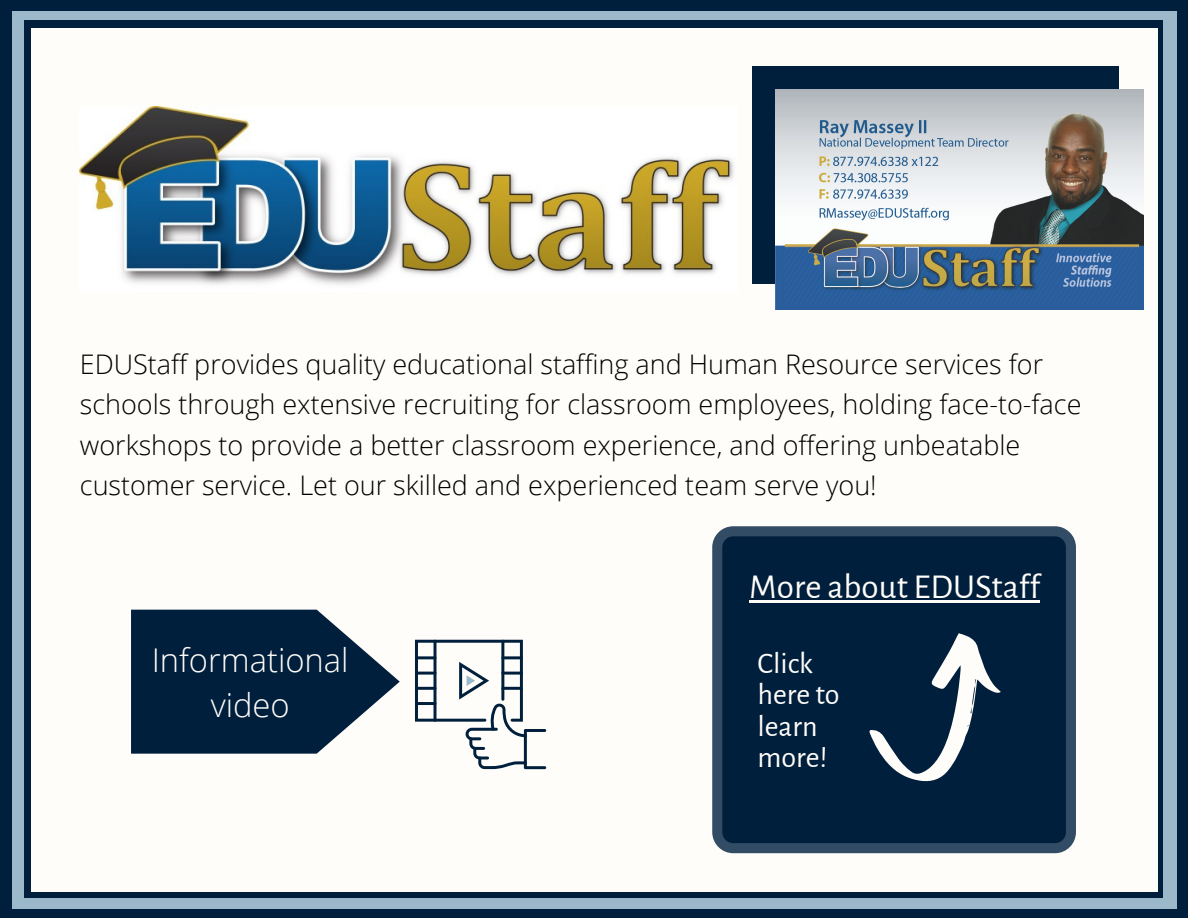
<style>
.page{position:relative;width:1188px;height:918px;background:#001f3d}
.page>*{position:absolute;margin:0;border:0;box-sizing:border-box;transform-origin:0 0}
.t1{font:35.1px "Alegreya Sans";color:#fffdf9}
.t2{font:300 32.7px/45px "Open Sans";color:#fffdf9;text-align:center}
.t3{font:30px/31.3px "Alegreya Sans";color:#fffdf9}
.t4{font:300 27px/40.5px "Open Sans";color:#000}
</style>
<div class="page">
<div style="left:13px;top:11px;width:1164px;height:897px;background:#9cb9cc"></div>
<div style="left:24px;top:20px;width:1139px;height:878px;background:#001f3d"></div>
<div style="left:31px;top:28px;width:1127px;height:864px;background:#fffdf9"></div>
<div style="left:752px;top:66px;width:367px;height:217px;background:#001f3d"></div>
<svg style="left:712px;top:526px;width:364px;height:327px;background:#092744"></svg>
<svg style="left:859px;top:616px;width:155px;height:181px;background:#264059"></svg>
<svg style="left:415px;top:640px;width:131px;height:129px"></svg>
<svg style="left:131px;top:610px;width:269px;height:144px"></svg>
<img style="left:775px;top:89px;width:368px;height:221px">
<img style="left:80px;top:106px;width:654px;height:179px">
<hr style="left:749px;top:601px;width:291px;height:2px;background:#fffdf9">
<p class="t4" style="left:80px;top:343px;width:1003px">EDUStaff provides quality educational staffing and Human Resource services for schools through extensive recruiting for classroom employees, holding face-to-face workshops to provide a better classroom experience, and offering unbeatable customer service. Let our skilled and experienced team serve you!</p>
<p class="t2" style="left:152px;top:637px;width:198px">Informational video</p>
<p class="t1" style="left:749px;top:570px;width:292px">More about EDUStaff</p>
<p class="t3" style="left:757px;top:648px;width:84px">Click here to learn more!</p>
</div>
